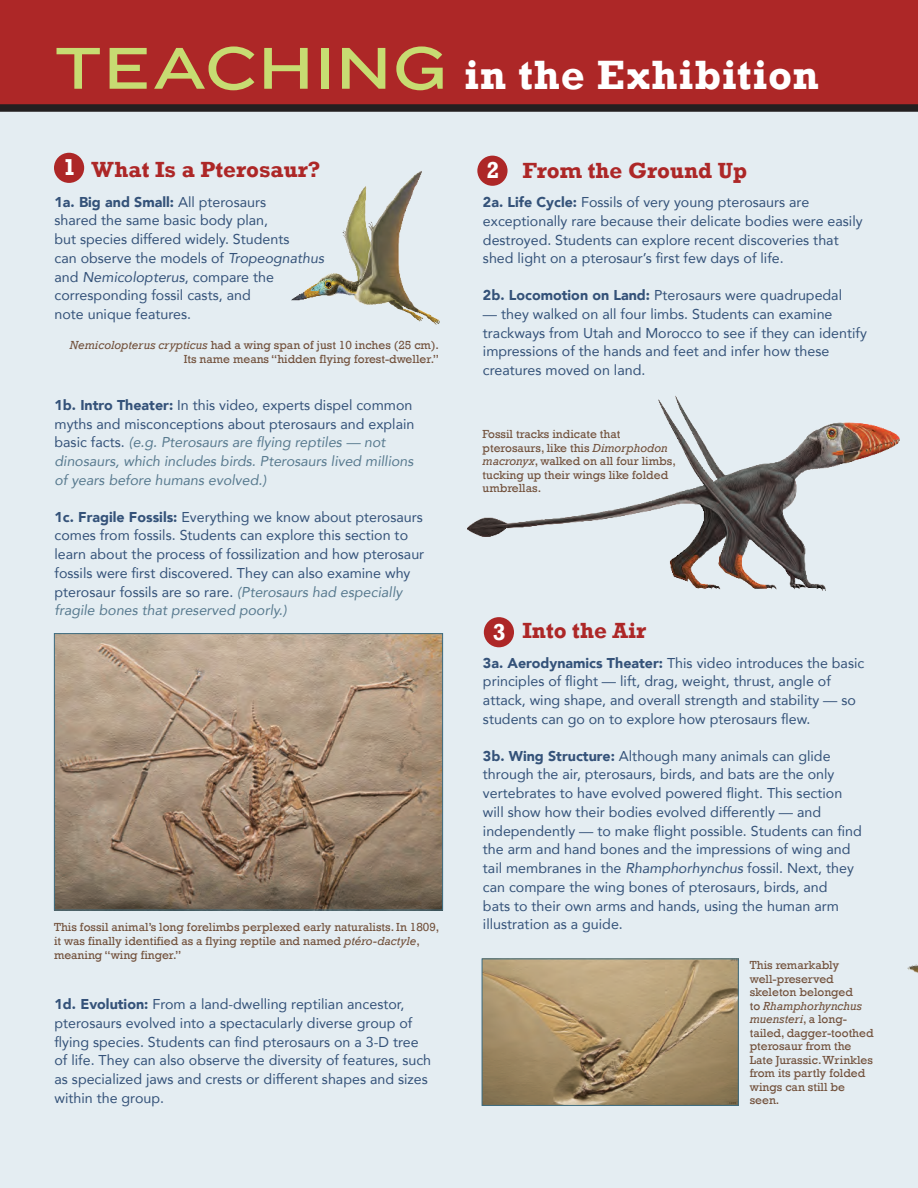
<style>
.page{position:relative;width:918px;height:1188px;background:#fff}
.page>*{position:absolute;margin:0;border:0;box-sizing:border-box;transform-origin:0 0}
.t1{font:700 42px "Rockwell";letter-spacing:.025em;color:#fff}
.t2{font:700 23.7px "Rockwell";color:#fff}
.t3{font:700 22.5px "Rockwell";color:#ad2727}
.t4{font:14.25px/18.8px "Avenir";color:#345279}
.t5{font:italic 14.25px/18.8px "Avenir";color:#587a8f}
.t6{font:12px/13.5px "Rockwell";color:#73523d}
.s1{font-family:"Knockout HTF34 Junior Sumo";font-weight:400;font-size:61.2px;color:#c7dc72}
.s2{font-weight:900}
.s3{font-style:italic}
.s4{font-weight:900;font-style:normal;color:#345279}
.s5{font-style:normal;color:#345279}
.s6{font-style:italic;color:#587a8f}
</style>
<div class="page">
<div style="left:0;top:105px;width:918px;height:1083px;background:#e4edf2"></div>
<div style="left:0;top:0;width:918px;height:106px;background:#ad2727"></div>
<div style="left:0;top:104px;width:918px;height:8px;background:#231f20"></div>
<div style="left:54px;top:153px;width:30px;height:30px;background:#ad2727;border-radius:50%"></div>
<div style="left:484px;top:617px;width:30px;height:30px;background:#ad2727;border-radius:50%"></div>
<div style="left:477px;top:156px;width:31px;height:30px;background:#ad2727;border-radius:50%"></div>
<img style="left:56px;top:635px;width:385px;height:273px">
<div style="left:54px;top:633px;width:389px;height:277px;border:1px solid #3c6d83"></div>
<img style="left:467px;top:395px;width:432px;height:196px">
<img style="left:484px;top:960px;width:253px;height:144px">
<div style="left:482px;top:958px;width:257px;height:148px;border:1px solid #3c6d83"></div>
<img style="left:907px;top:964px;width:11px;height:9px">
<img style="left:292px;top:171px;width:148px;height:153px">
<h1 class="t1" style="left:53px;top:49px;width:767px"><span class="s1">TEACHING</span> in the Exhibition</h1>
<h2 class="t2" style="left:63px;top:153px;width:15px">1</h2>
<h3 class="t3" style="left:92px;top:156px;width:230px">What Is a Pterosaur?</h3>
<p class="t4" style="left:55px;top:192px;width:271px"><span class="s2">1a. Big and Small:</span> All pterosaurs<br>shared the same basic body plan,<br>but species differed widely. Students<br>can observe the models of <span class="s3">Tropeognathus </span>and <span class="s3">Nemicolopterus</span>, compare the corresponding fossil casts, and<br>note unique features.</p>
<p class="t6" style="left:70px;top:339px;width:371px;text-align:right"><span class="s3">Nemicolopterus crypticus</span> had a wing span of just 10 inches (25 cm).<br>Its name means “hidden flying forest-dweller.”</p>
<p class="t5" style="left:55px;top:395px;width:361px"><span class="s4">1b. Intro Theater:</span> <span class="s5">In this video, experts dispel common myths and misconceptions about pterosaurs and explain basic facts.</span> (e.g. Pterosaurs are flying reptiles — not dinosaurs, which includes birds. Pterosaurs lived millions of years before humans evolved.)</p>
<p class="t4" style="left:55px;top:507px;width:371px"><span class="s2">1c. Fragile Fossils:</span> Everything we know about pterosaurs comes from fossils. Students can explore this section to learn about the process of fossilization and how pterosaur fossils were first discovered. They can also examine why pterosaur fossils are so rare. <span class="s6">(Pterosaurs had especially fragile bones that preserved poorly.)</span></p>
<p class="t6" style="left:54px;top:920px;width:387px;line-height:14.4px">This fossil animal’s long forelimbs perplexed early naturalists. In 1809, it was finally identified as a flying reptile and named <span class="s3">ptéro-dactyle</span>, meaning “wing finger.”</p>
<p class="t4" style="left:55px;top:994px;width:378px"><span class="s2">1d. Evolution:</span> From a land-dwelling reptilian ancestor, pterosaurs evolved into a spectacularly diverse group of flying species. Students can find pterosaurs on a 3-D tree of life. They can also observe the diversity of features, such as specialized jaws and crests or different shapes and sizes within the group.</p>
<h2 class="t2" style="left:487px;top:156px;width:15px">2</h2>
<h3 class="t3" style="left:522px;top:157px;width:226px">From the Ground Up</h3>
<p class="t4" style="left:483px;top:192px;width:381px"><span class="s2">2a. Life Cycle:</span> Fossils of very young pterosaurs are exceptionally rare because their delicate bodies were easily destroyed. Students can explore recent discoveries that shed light on a pterosaur’s first few days of life.</p>
<p class="t4" style="left:483px;top:285px;width:361px"><span class="s2">2b. Locomotion on Land:</span> Pterosaurs were quadrupedal</p>
<p class="t4" style="left:483px;top:304px;width:386px">— they walked on all four limbs. Students can examine trackways from Utah and Morocco to see if they can identify impressions of the hands and feet and infer how these creatures moved on land.</p>
<p class="t6" style="left:483px;top:428px;width:195px">Fossil tracks indicate that pterosaurs, like this <span class="s3">Dimorphodon macronyx</span>, walked on all four limbs, tucking up their wings like folded umbrellas.</p>
<h3 class="t3" style="left:522px;top:617px;width:125px">Into the Air</h3>
<p class="t4" style="left:483px;top:653px;width:383px"><span class="s2">3a. Aerodynamics Theater:</span> This video introduces the basic principles of flight — lift, drag, weight, thrust, angle of attack, wing shape, and overall strength and stability — so students can go on to explore how pterosaurs flew.</p>
<p class="t4" style="left:483px;top:746px;width:380px"><span class="s2">3b. Wing Structure:</span> Although many animals can glide through the air, pterosaurs, birds, and bats are the only vertebrates to have evolved powered flight. This section will show how their bodies evolved differently — and independently — to make flight possible. Students can find the arm and hand bones and the impressions of wing and tail membranes in the <span class="s3">Rhamphorhynchus</span> fossil. Next, they can compare the wing bones of pterosaurs, birds, and<br>bats to their own arms and hands, using the human arm illustration as a guide.</p>
<h2 class="t2" style="left:493px;top:618px;width:15px">3</h2>
<p class="t6" style="left:750px;top:959px;width:125px">This remarkably well-preserved skeleton belonged<br>to <span class="s3">Rhamphorhynchus muensteri</span>, a long&shy;tailed, dagger-toothed pterosaur from the<br>Late Jurassic. Wrinkles from its partly folded wings can still be seen.</p>
</div>
